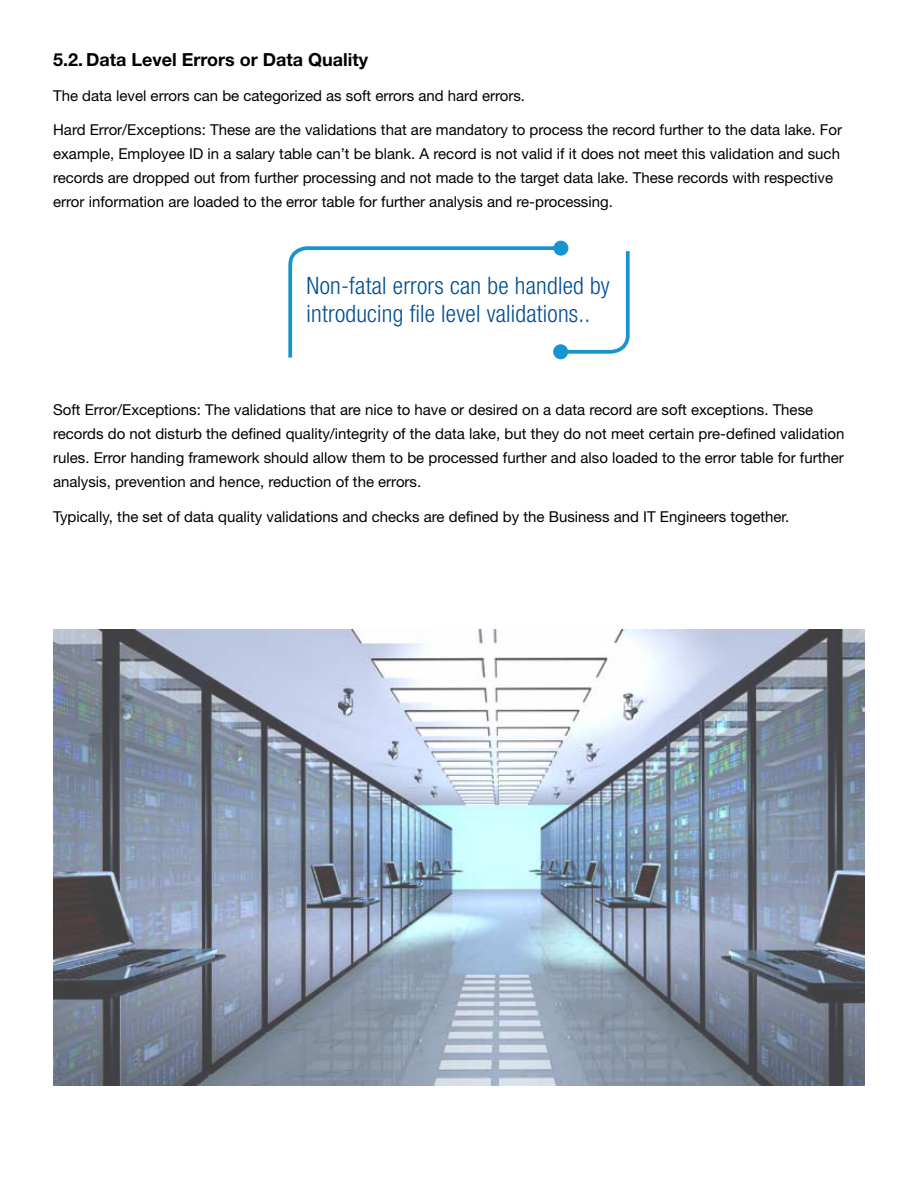
<style>
.page{position:relative;width:918px;height:1188px;background:#fff}
.page>*{position:absolute;margin:0;border:0;box-sizing:border-box;transform-origin:0 0}
.t1{font:300 condensed 24px/28.8px "Helvetica Neue LT Std";letter-spacing:.01em;color:#004e92}
.t2{font:700 18px "Helvetica Neue LT Std";color:#000}
.t3{font:15px/24px "Helvetica Neue LT Std";color:#000}
</style>
<div class="page">
<div style="left:553px;top:241px;width:15px;height:15px;background:#1795d0;border-radius:50%"></div>
<svg style="left:288px;top:244px;width:342px;height:116px"></svg>
<div style="left:553px;top:344px;width:15px;height:15px;background:#1795d0;border-radius:50%"></div>
<img style="left:53px;top:629px;width:812px;height:457px">
<p class="t2" style="left:53px;top:48px;width:317px">5.2. Data Level Errors or Data Quality</p>
<p class="t3" style="left:53px;top:83px;width:473px">The data level errors can be categorized as soft errors and hard errors.</p>
<p class="t3" style="left:53px;top:118px;width:791px">Hard Error/Exceptions: These are the validations that are mandatory to process the record further to the data lake. For example, Employee ID in a salary table can’t be blank. A record is not valid if it does not meet this validation and such records are dropped out from further processing and not made to the target data lake. These records with respective error information are loaded to the error table for further analysis and re-processing.</p>
<h1 class="t1" style="left:307px;top:271px;width:305px">Non-fatal errors can be handled by introducing file level validations..</h1>
<p class="t3" style="left:53px;top:398px;width:793px">Soft Error/Exceptions: The validations that are nice to have or desired on a data record are soft exceptions. These records do not disturb the defined quality/integrity of the data lake, but they do not meet certain pre-defined validation rules. Error handing framework should allow them to be processed further and also loaded to the error table for further analysis, prevention and hence, reduction of the errors.</p>
<p class="t3" style="left:53px;top:504px;width:738px">Typically, the set of data quality validations and checks are defined by the Business and IT Engineers together.</p>
</div>
